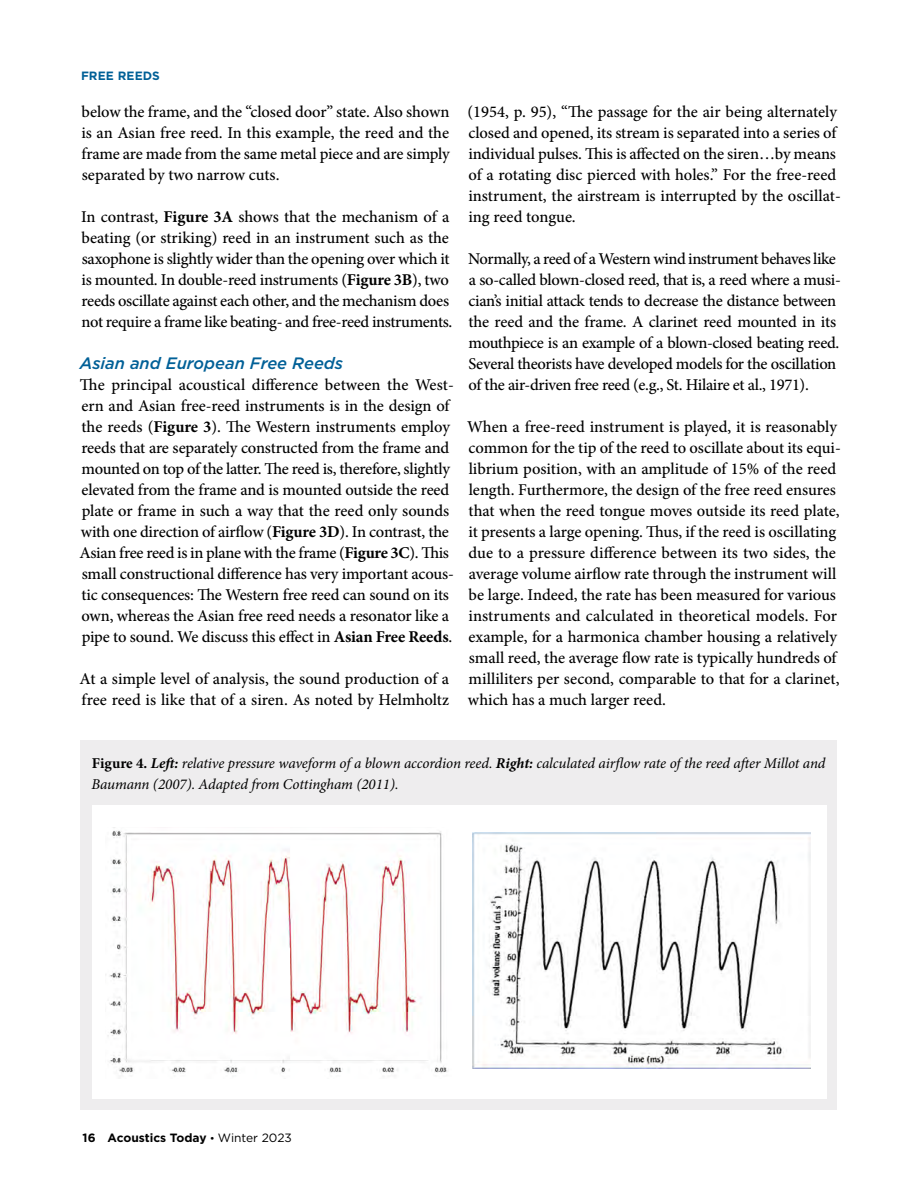
<style>
.page{position:relative;width:918px;height:1188px;background:#fff}
.page>*{position:absolute;margin:0;border:0;box-sizing:border-box;transform-origin:0 0}
.t1{font:500 16.5px/21px "Minion Pro";letter-spacing:-.01em;color:#000}
.t2{font:italic 500 16.5px "Gotham";color:#006097}
.t3{font:italic 15px/21px "Minion Pro";letter-spacing:-.01em;color:#000}
.t4{font:700 12px "Gotham";color:#000}
.t5{font:700 12px "Gotham";letter-spacing:.01em;color:#006097}
.s1{font-weight:700}
.s2{font-weight:700;font-style:normal}
.s3{font-weight:400;font-size:10.5px}
.s4{font-weight:400}
</style>
<div class="page">
<div style="left:81px;top:740px;width:756px;height:370px;background:#eeedee"></div>
<div style="left:92px;top:805px;width:735px;height:293px;background:#fff"></div>
<img style="left:107px;top:827px;width:340px;height:247px">
<img style="left:473px;top:832px;width:338px;height:237px">
<p class="t5" style="left:81px;top:68px;width:81px">FREE REEDS</p>
<p class="t1" style="left:81px;top:101px;width:370px;text-align:justify">below the frame, and the “closed door” state. Also shown is an Asian free reed. In this example, the reed and the frame are made from the same metal piece and are simply separated by two narrow cuts.</p>
<p class="t1" style="left:81px;top:206px;width:373px">In contrast, <span class="s1">Figure 3A</span> shows that the mechanism of a beating (or striking) reed in an instrument such as the saxophone is slightly wider than the opening over which it is mounted. In double-reed instruments (<span class="s1">Figure 3B</span>), two reeds oscillate against each other, and the mechanism does not require a frame like beating- and free-reed instruments.</p>
<p class="t2" style="left:80px;top:352px;width:265px">Asian and European Free Reeds</p>
<p class="t1" style="left:80px;top:374px;width:376px">The principal acoustical difference between the West&shy;ern and Asian free-reed instruments is in the design of the reeds (<span class="s1">Figure 3</span>). The Western instruments employ reeds that are separately constructed from the frame and mounted on top of the latter. The reed is, therefore, slightly elevated from the frame and is mounted outside the reed plate or frame in such a way that the reed only sounds with one direction of airflow (<span class="s1">Figure 3D</span>). In contrast, the Asian free reed is in plane with the frame (<span class="s1">Figure 3C</span>). This small constructional difference has very important acous&shy;tic consequences: The Western free reed can sound on its own, whereas the Asian free reed needs a resonator like a pipe to sound. We discuss this effect in <span class="s1">Asian Free Reeds</span>.</p>
<p class="t1" style="left:80px;top:668px;width:371px">At a simple level of analysis, the sound production of a free reed is like that of a siren. As noted by Helmholtz</p>
<p class="t1" style="left:468px;top:101px;width:375px">(1954, p. 95), “The passage for the air being alternately closed and opened, its stream is separated into a series of individual pulses. This is affected on the siren…by means of a rotating disc pierced with holes.” For the free-reed instrument, the airstream is interrupted by the oscillat&shy;ing reed tongue.</p>
<p class="t1" style="left:468px;top:248px;width:374px">Normally, a reed of a Western wind instrument behaves like a so-called blown-closed reed, that is, a reed where a musi&shy;cian’s initial attack tends to decrease the distance between the reed and the frame. A clarinet reed mounted in its mouthpiece is an example of a blown-closed beating reed.<br>Several theorists have developed models for the oscillation of the air-driven free reed (e.g., St. Hilaire et al., 1971).</p>
<p class="t1" style="left:467px;top:416px;width:375px">When a free-reed instrument is played, it is reasonably common for the tip of the reed to oscillate about its equi&shy;librium position, with an amplitude of 15% of the reed length. Furthermore, the design of the free reed ensures that when the reed tongue moves outside its reed plate, it presents a large opening. Thus, if the reed is oscillating due to a pressure difference between its two sides, the average volume airflow rate through the instrument will be large. Indeed, the rate has been measured for various instruments and calculated in theoretical models. For example, for a harmonica chamber housing a relatively small reed, the average flow rate is typically hundreds of milliliters per second, comparable to that for a clarinet, which has a much larger reed.</p>
<p class="t3" style="left:91px;top:753px;width:736px"><span class="s2">Figure 4.</span> <span class="s1">Left:</span> relative pressure waveform of a blown accordion reed. <span class="s1">Right:</span> calculated airflow rate of the reed after Millot and<br>Baumann (2007). Adapted from Cottingham (2011).</p>
<p class="t4" style="left:83px;top:1130px;width:211px">16 Acoustics Today <span class="s3">•</span> <span class="s4">Winter 2023</span></p>
</div>
